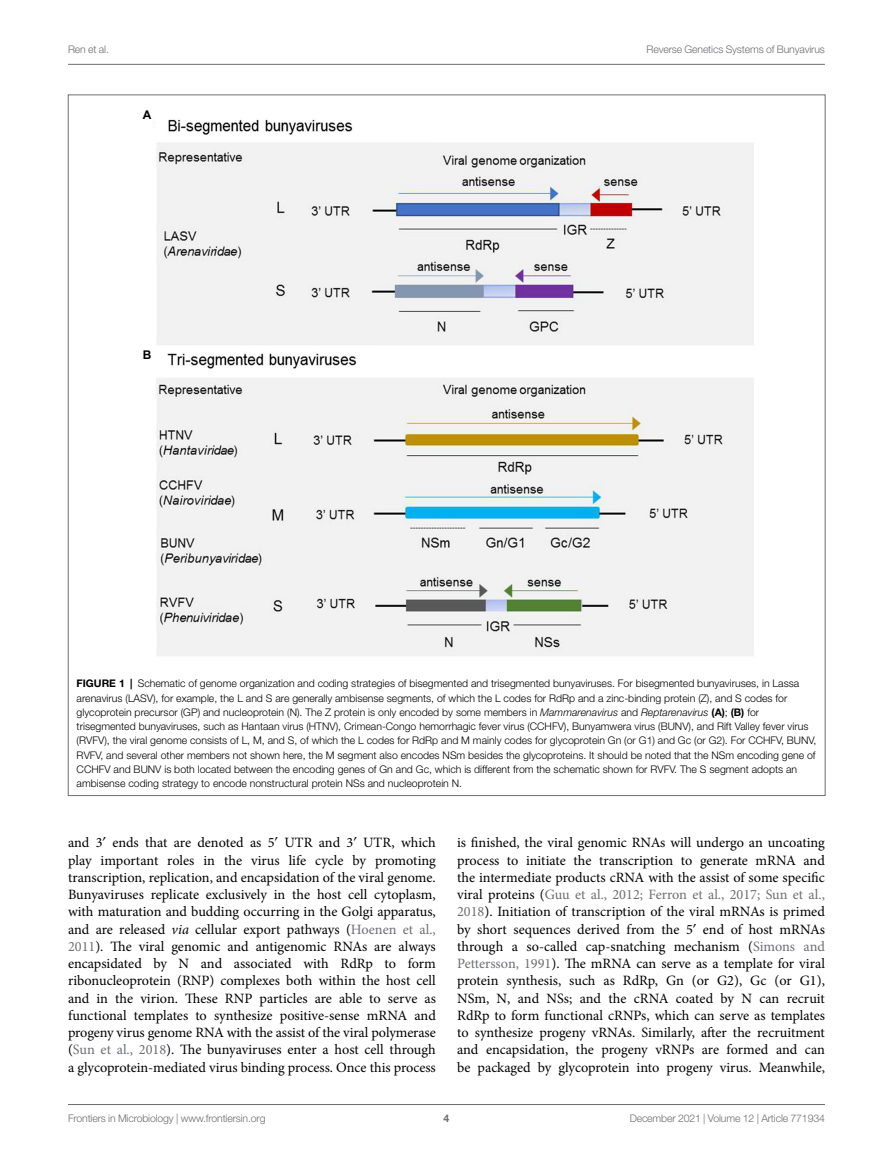
<style>
.page{position:relative;width:893px;height:1170px;background:#fff}
.page>*{position:absolute;margin:0;border:0;box-sizing:border-box;transform-origin:0 0}
.TEXT_FLUSH{font:14.25px/17.2px "Minion Pro";letter-spacing:-.005em;color:#000;text-align:justify}
.t1{font:700 12px "Arial";color:#000}
.FIG_LEG{font:300 10.5px/14.2px "Helvetica Neue LT Std";color:#000}
.t2{font:300 10.5px "Helvetica Neue LT Std";letter-spacing:-.015em;color:#6d6e71}
.t3{font:700 10.5px "Helvetica Neue LT Std";color:#6d6e71}
.s1{font-weight:700}
.s2{font-style:italic}
.s3{font-family:"Gentium Plus"}
.s4{color:#6d6e71}
</style>
<div class="page">
<hr style="left:68px;top:64px;width:757px;height:1px;background:#6d6e71">
<hr style="left:68px;top:1104px;width:757px;height:1px;background:#6d6e71">
<img style="left:156px;top:119px;width:598px;height:537px">
<p class="t2" style="left:68px;top:42px;width:42px">Ren et al.</p>
<p class="t2" style="left:647px;top:42px;width:180px">Reverse Genetics Systems of Bunyavirus</p>
<p class="t1" style="left:143px;top:107px;width:10px">A</p>
<p class="t1" style="left:143px;top:346px;width:10px">B</p>
<p class="FIG_LEG" style="left:77px;top:676px;width:741px"><span class="s1">FIGURE 1 |</span> Schematic of genome organization and coding strategies of bisegmented and trisegmented bunyaviruses. For bisegmented bunyaviruses, in Lassa arenavirus (LASV), for example, the L and S are generally ambisense segments, of which the L codes for RdRp and a zinc-binding protein (Z), and S codes for glycoprotein precursor (GP) and nucleoprotein (N). The Z protein is only encoded by some members in <span class="s2">Mammarenavirus</span> and <span class="s2">Reptarenavirus</span> <span class="s1">(A)</span>; <span class="s1">(B)</span> for trisegmented bunyaviruses, such as Hantaan virus (HTNV), Crimean-Congo hemorrhagic fever virus (CCHFV), Bunyamwera virus (BUNV), and Rift Valley fever virus (RVFV), the viral genome consists of L, M, and S, of which the L codes for RdRp and M mainly codes for glycoprotein Gn (or G1) and Gc (or G2). For CCHFV, BUNV, RVFV, and several other members not shown here, the M segment also encodes NSm besides the glycoproteins. It should be noted that the NSm encoding gene of CCHFV and BUNV is both located between the encoding genes of Gn and Gc, which is different from the schematic shown for RVFV. The S segment adopts an ambisense coding strategy to encode nonstructural protein NSs and nucleoprotein N.</p>
<p class="TEXT_FLUSH" style="left:68px;top:834px;width:369px">and 3<span class="s3">′</span> ends that are denoted as 5<span class="s3">′</span> UTR and 3<span class="s3">′</span> UTR, which play important roles in the virus life cycle by promoting transcription, replication, and encapsidation of the viral genome.<br>Bunyaviruses replicate exclusively in the host cell cytoplasm, with maturation and budding occurring in the Golgi apparatus, and are released <span class="s2">via</span> cellular export pathways (<span class="s4">Hoenen et al., 2011</span>). The viral genomic and antigenomic RNAs are always encapsidated by N and associated with RdRp to form ribonucleoprotein (RNP) complexes both within the host cell and in the virion. These RNP particles are able to serve as functional templates to synthesize positive-sense mRNA and progeny virus genome RNA with the assist of the viral polymerase (<span class="s4">Sun et al., 2018</span>). The bunyaviruses enter a host cell through a glycoprotein-mediated virus binding process. Once this process</p>
<p class="TEXT_FLUSH" style="left:457px;top:834px;width:369px">is finished, the viral genomic RNAs will undergo an uncoating process to initiate the transcription to generate mRNA and the intermediate products cRNA with the assist of some specific viral proteins (<span class="s4">Guu et al., 2012; Ferron et al., 2017; Sun et al., 2018</span>). Initiation of transcription of the viral mRNAs is primed by short sequences derived from the 5<span class="s3">′</span> end of host mRNAs through a so-called cap-snatching mechanism (<span class="s4">Simons and Pettersson, 1991</span>). The mRNA can serve as a template for viral protein synthesis, such as RdRp, Gn (or G2), Gc (or G1), NSm, N, and NSs; and the cRNA coated by N can recruit RdRp to form functional cRNPs, which can serve as templates to synthesize progeny vRNAs. Similarly, after the recruitment and encapsidation, the progeny vRNPs are formed and can be packaged by glycoprotein into progeny virus. Meanwhile,</p>
<p class="t2" style="left:68px;top:1111px;width:199px">Frontiers in Microbiology | www.frontiersin.org</p>
<p class="t3" style="left:444px;top:1111px;width:7px">4</p>
<p class="t2" style="left:630px;top:1111px;width:197px">December 2021 | Volume 12 | Article 771934</p>
</div>
